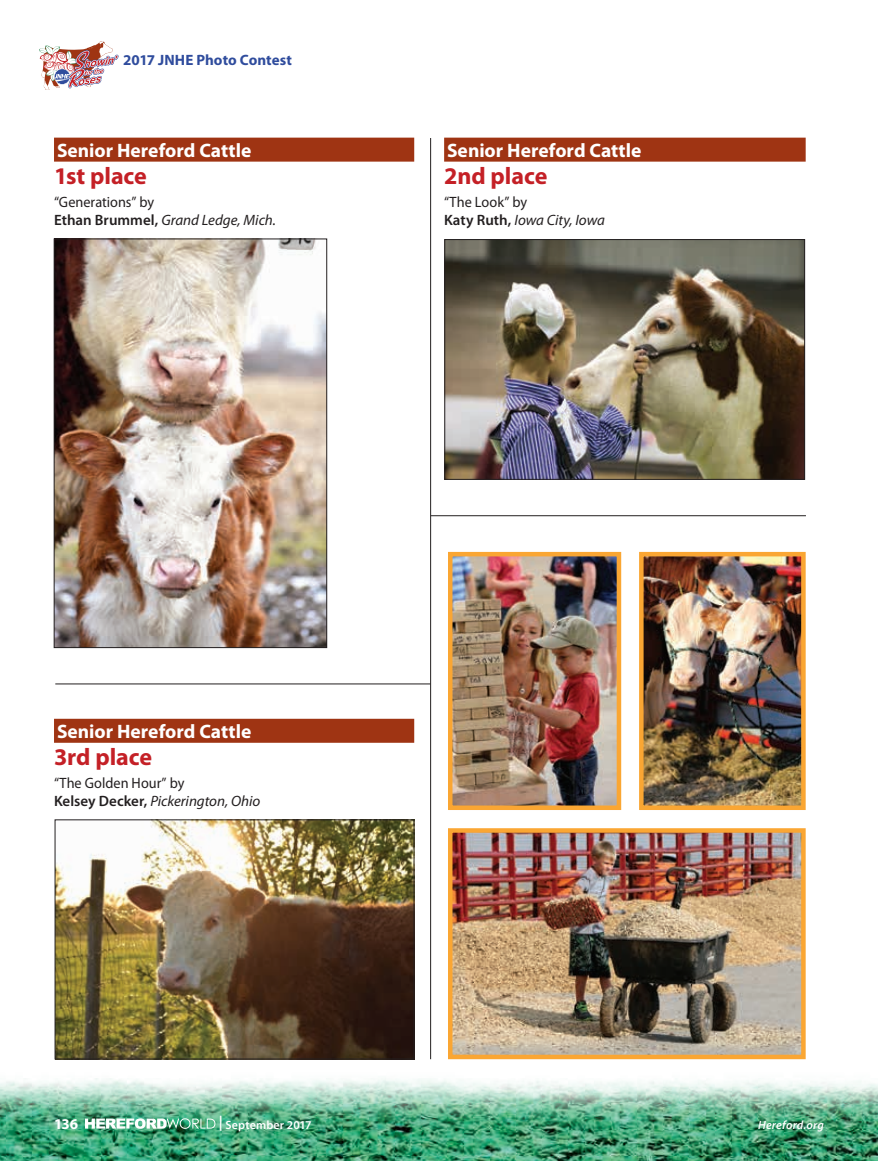
<style>
.page{position:relative;width:878px;height:1161px;background:#fff}
.page>*{position:absolute;margin:0;border:0;box-sizing:border-box;transform-origin:0 0}
.t1{font:700 24px "Myriad Pro";letter-spacing:-.005em;color:#c42026}
.t2{font:700 19.5px "Myriad Pro";color:#fff}
.t3{font:italic 15px/18px "Myriad Pro";color:#231f20}
.t4{font:15px/18px "Myriad Pro";color:#231f20;scale:.95 1}
.t5{font:700 15px "Myriad Pro";letter-spacing:.005em;color:#2f4c9d}
.t6{font:700 15px "Myriad Pro";color:#fff}
.t7{font:600 12px "Myriad Pro";letter-spacing:.01em;color:#fff}
.t8{font:italic 600 12px "Myriad Pro";letter-spacing:.015em;color:#fff}
.s1{font-style:normal}
.s2{font-weight:600;font-style:normal}
.s3{font-weight:600}
.s4{font-style:italic}
.s5{font-size:15px}
</style>
<div class="page">
<svg style="left:39px;top:41px;width:80px;height:49px"></svg>
<img style="left:0;top:1054px;width:878px;height:107px">
<hr style="left:430px;top:138px;width:1px;height:921px;background:#231f20">
<hr style="left:55px;top:684px;width:375px;height:1px;background:#231f20">
<hr style="left:431px;top:515px;width:375px;height:1px;background:#231f20">
<div style="left:444px;top:138px;width:361px;height:24px;background:#9f3413"></div>
<img style="left:446px;top:241px;width:356px;height:237px">
<div style="left:444px;top:239px;width:360px;height:241px;border:1px solid #231f20"></div>
<img style="left:56px;top:241px;width:269px;height:405px">
<div style="left:54px;top:239px;width:273px;height:409px;border:1px solid #231f20"></div>
<div style="left:54px;top:138px;width:360px;height:24px;background:#9f3413"></div>
<img style="left:57px;top:822px;width:355px;height:235px">
<div style="left:55px;top:820px;width:359px;height:239px;border:1px solid #231f20"></div>
<div style="left:54px;top:719px;width:360px;height:24px;background:#9f3413"></div>
<img style="left:453px;top:557px;width:163px;height:248px">
<div style="left:448px;top:552px;width:173px;height:258px;border:4px solid #faa633"></div>
<img style="left:453px;top:833px;width:347px;height:221px">
<div style="left:448px;top:828px;width:357px;height:231px;border:4px solid #faa633"></div>
<img style="left:644px;top:557px;width:156px;height:248px">
<div style="left:639px;top:552px;width:166px;height:258px;border:4px solid #faa633"></div>
<svg style="left:85px;top:1118px;width:130px;height:11px"></svg>
<p class="t5" style="left:123px;top:52px;width:170px">2017 JNHE Photo Contest</p>
<h2 class="t2" style="left:57px;top:140px;width:196px">Senior Hereford Cattle</h2>
<h1 class="t1" style="left:54px;top:163px;width:94px">1st place</h1>
<p class="t3" style="left:54px;top:193px;width:223px"><span class="s1">“Generations” by<br></span><span class="s2">Ethan Brummel,</span> Grand Ledge, Mich.</p>
<h2 class="t2" style="left:447px;top:140px;width:196px">Senior Hereford Cattle</h2>
<h1 class="t1" style="left:444px;top:163px;width:105px">2nd place</h1>
<p class="t3" style="left:444px;top:193px;width:162px"><span class="s1">“The Look” by<br></span><span class="s2">Katy Ruth,</span> Iowa City, Iowa</p>
<h2 class="t2" style="left:57px;top:721px;width:196px">Senior Hereford Cattle</h2>
<h1 class="t1" style="left:54px;top:744px;width:100px">3rd place</h1>
<p class="t4" style="left:54px;top:774px;width:219px">“The Golden Hour” by<br><span class="s3">Kelsey Decker,</span> <span class="s4">Pickerington, Ohio</span></p>
<p class="t6" style="left:54px;top:1115px;width:26px">136</p>
<p class="t7" style="left:219px;top:1118px;width:94px"><span class="s5">|</span> September 2017</p>
<p class="t8" style="left:758px;top:1118px;width:67px">Hereford.org</p>
</div>
